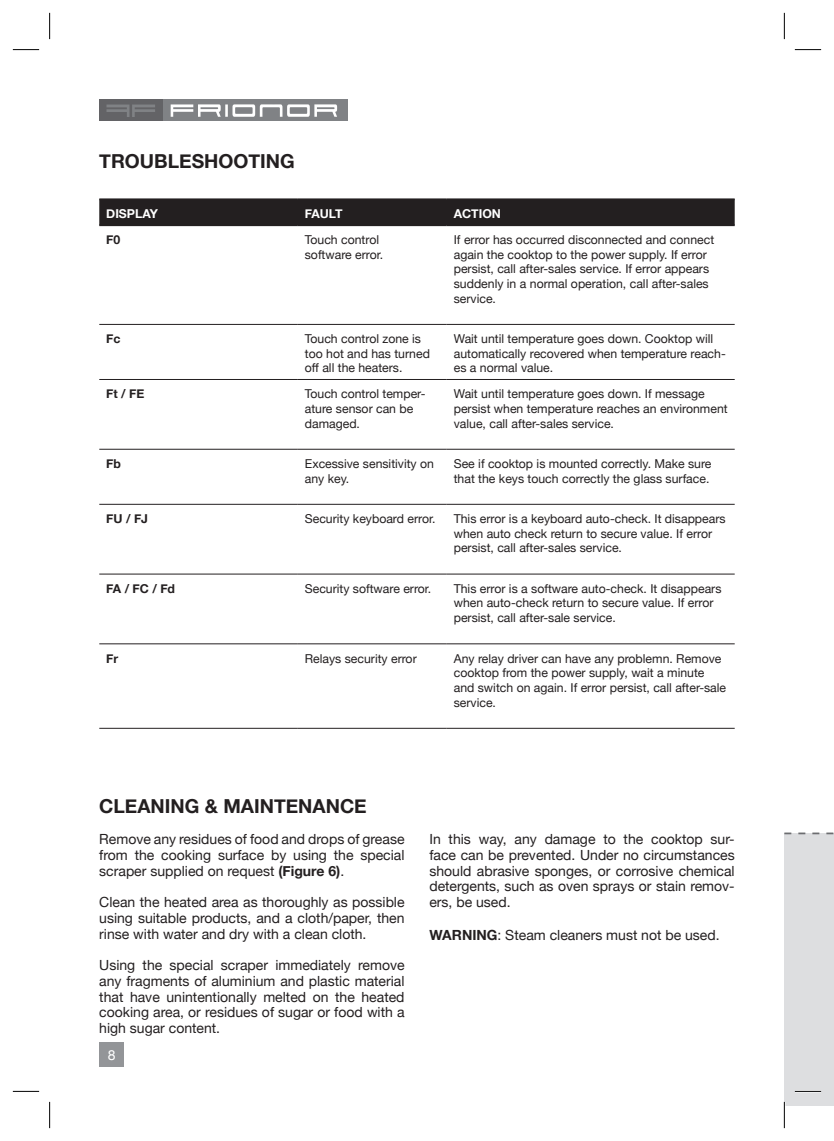
<style>
.page{position:relative;width:834px;height:1141px;background:#fff}
.page>*{position:absolute;margin:0;border:0;box-sizing:border-box;transform-origin:0 0}
.t1{font:700 19.25px "Helvetica Neue";color:#231f20}
.t2{font:14px/15.8px "Helvetica Neue";color:#231f20;text-align:justify}
.t3{font:14px "Helvetica Neue";color:#fff}
.t4{font:12.25px/14.7px "Helvetica Neue";color:#231f20}
.t5{font:700 12.25px "Helvetica Neue";color:#231f20}
.t6{font:700 12.25px "Helvetica Neue";color:#fff}
.s1{font-weight:700}
</style>
<div class="page">
<div style="left:99px;top:1042px;width:25px;height:25px;background:#939598"></div>
<div style="left:99px;top:99px;width:248px;height:22px;background:#808285"></div>
<div style="left:99px;top:99px;width:63px;height:22px;background:#636366"></div>
<svg style="left:106px;top:105px;width:49px;height:12px"></svg>
<svg style="left:171px;top:104px;width:166px;height:13px"></svg>
<div style="left:784px;top:833px;width:49px;height:273px;background:#dddee0"></div>
<svg style="left:784px;top:833px;width:49px;height:1px"></svg>
<div style="left:99px;top:200px;width:635px;height:24px;background:#231f20"></div>
<hr style="left:99px;top:198px;width:199px;height:2px;background:#231f20">
<hr style="left:298px;top:198px;width:148px;height:2px;background:#231f20">
<hr style="left:446px;top:198px;width:288px;height:2px;background:#231f20">
<hr style="left:99px;top:224px;width:199px;height:2px;background:#231f20">
<hr style="left:298px;top:224px;width:148px;height:2px;background:#231f20">
<hr style="left:446px;top:224px;width:288px;height:2px;background:#231f20">
<hr style="left:99px;top:324px;width:199px;height:1px;background:#231f20">
<hr style="left:298px;top:324px;width:148px;height:1px;background:#231f20">
<hr style="left:446px;top:324px;width:288px;height:1px;background:#231f20">
<hr style="left:99px;top:379px;width:199px;height:1px;background:#231f20">
<hr style="left:298px;top:379px;width:148px;height:1px;background:#231f20">
<hr style="left:446px;top:379px;width:288px;height:1px;background:#231f20">
<hr style="left:99px;top:449px;width:199px;height:1px;background:#231f20">
<hr style="left:298px;top:449px;width:148px;height:1px;background:#231f20">
<hr style="left:446px;top:449px;width:288px;height:1px;background:#231f20">
<hr style="left:99px;top:504px;width:199px;height:1px;background:#231f20">
<hr style="left:298px;top:504px;width:148px;height:1px;background:#231f20">
<hr style="left:446px;top:504px;width:288px;height:1px;background:#231f20">
<hr style="left:99px;top:574px;width:199px;height:1px;background:#231f20">
<hr style="left:298px;top:574px;width:148px;height:1px;background:#231f20">
<hr style="left:446px;top:574px;width:288px;height:1px;background:#231f20">
<hr style="left:99px;top:643px;width:199px;height:1px;background:#231f20">
<hr style="left:298px;top:643px;width:148px;height:1px;background:#231f20">
<hr style="left:446px;top:643px;width:288px;height:1px;background:#231f20">
<hr style="left:99px;top:728px;width:199px;height:1px;background:#231f20">
<hr style="left:298px;top:728px;width:148px;height:1px;background:#231f20">
<hr style="left:446px;top:728px;width:288px;height:1px;background:#231f20">
<hr style="left:794px;top:1090px;width:27px;height:2px;background:#fff">
<hr style="left:783px;top:1102px;width:2px;height:26px;background:#fff">
<svg style="left:13px;top:49px;width:26px;height:1px"></svg>
<svg style="left:794px;top:49px;width:27px;height:1px"></svg>
<svg style="left:13px;top:1091px;width:26px;height:1px"></svg>
<svg style="left:794px;top:1091px;width:27px;height:1px"></svg>
<svg style="left:49px;top:13px;width:1px;height:26px"></svg>
<svg style="left:49px;top:1102px;width:1px;height:26px"></svg>
<svg style="left:783px;top:13px;width:1px;height:26px"></svg>
<svg style="left:783px;top:1102px;width:1px;height:26px"></svg>
<p class="t1" style="left:99px;top:146px;width:197px">TROUBLESHOOTING</p>
<p class="t6" style="left:106px;top:204px;width:53px">DISPLAY</p>
<p class="t6" style="left:305px;top:204px;width:39px">FAULT</p>
<p class="t6" style="left:453px;top:204px;width:49px">ACTION</p>
<p class="t5" style="left:106px;top:230px;width:16px">F0</p>
<p class="t4" style="left:305px;top:233px;width:76px">Touch control</p>
<p class="t4" style="left:305px;top:248px;width:80px">software error.</p>
<p class="t4" style="left:453px;top:233px;width:262px">If error has occurred disconnected and connect again the cooktop to the power supply. If error persist, call after-sales service. If error appears suddenly in a normal operation, call after-sales service.</p>
<p class="t5" style="left:106px;top:329px;width:16px">Fc</p>
<p class="t4" style="left:305px;top:332px;width:127px">Touch control zone is too hot and has turned off all the heaters.</p>
<p class="t4" style="left:453px;top:332px;width:273px">Wait until temperature goes down. Cooktop will automatically recovered when temperature reach&shy;es a normal value.</p>
<p class="t5" style="left:106px;top:384px;width:40px">Ft / FE</p>
<p class="t4" style="left:305px;top:387px;width:122px">Touch control temper&shy;ature sensor can be damaged.</p>
<p class="t4" style="left:453px;top:387px;width:275px">Wait until temperature goes down. If message persist when temperature reaches an environment value, call after-sales service.</p>
<p class="t5" style="left:106px;top:454px;width:16px">Fb</p>
<p class="t4" style="left:305px;top:457px;width:131px">Excessive sensitivity on any key.</p>
<p class="t4" style="left:453px;top:457px;width:259px">See if cooktop is mounted correctly. Make sure that the keys touch correctly the glass surface.</p>
<p class="t5" style="left:106px;top:509px;width:43px">FU / FJ</p>
<p class="t4" style="left:305px;top:512px;width:132px">Security keyboard error.</p>
<p class="t4" style="left:453px;top:512px;width:273px">This error is a keyboard auto-check. It disappears when auto check return to secure value. If error persist, call after-sales service.</p>
<p class="t5" style="left:106px;top:579px;width:70px">FA / FC / Fd</p>
<p class="t4" style="left:305px;top:582px;width:128px">Security software error.</p>
<p class="t4" style="left:453px;top:582px;width:269px">This error is a software auto-check. It disappears when auto-check return to secure value. If error persist, call after-sale service.</p>
<p class="t5" style="left:106px;top:649px;width:14px">Fr</p>
<p class="t4" style="left:305px;top:651px;width:113px">Relays security error</p>
<p class="t4" style="left:453px;top:651px;width:274px">Any relay driver can have any problemn. Remove cooktop from the power supply, wait a minute and switch on again. If error persist, call after-sale service.</p>
<p class="t1" style="left:99px;top:791px;width:269px">CLEANING &amp; MAINTENANCE</p>
<p class="t2" style="left:99px;top:832px;width:307px">Remove any residues of food and drops of grease from the cooking surface by using the special scraper supplied on request <span class="s1">(Figure 6)</span>.</p>
<p class="t2" style="left:99px;top:895px;width:307px">Clean the heated area as thoroughly as possible using suitable products, and a cloth/paper, then rinse with water and dry with a clean cloth.</p>
<p class="t2" style="left:99px;top:958px;width:307px">Using the special scraper immediately remove any fragments of aluminium and plastic material that have unintentionally melted on the heated cooking area, or residues of sugar or food with a high sugar content.</p>
<p class="t3" style="left:108px;top:1045px;width:9px">8</p>
<p class="t2" style="left:429px;top:832px;width:307px">In this way, any damage to the cooktop sur&shy;face can be prevented. Under no circumstances should abrasive sponges, or corrosive chemical detergents, such as oven sprays or stain remov&shy;ers, be used.</p>
<p class="t2" style="left:429px;top:927px;width:292px"><span class="s1">WARNING</span>: Steam cleaners must not be used.</p>
</div>
